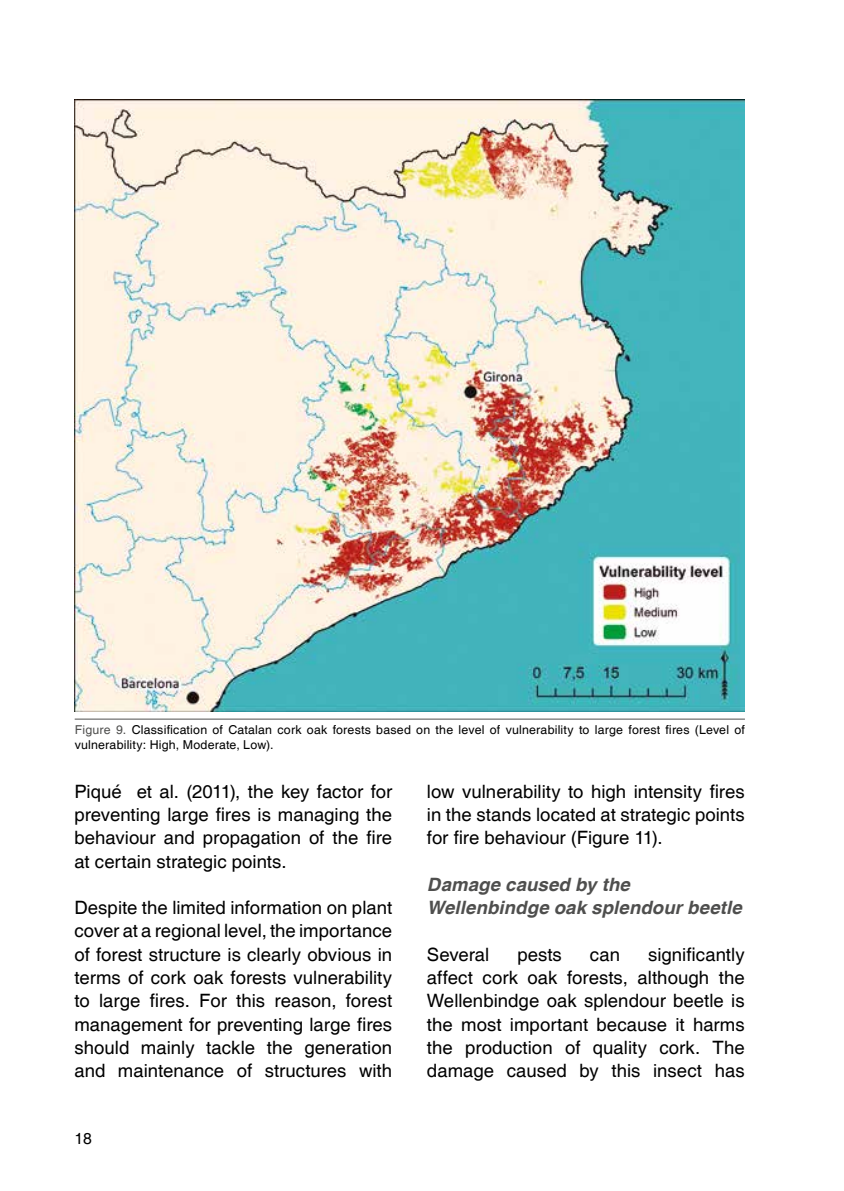
<style>
.page{position:relative;width:844px;height:1191px;background:#fff}
.page>*{position:absolute;margin:0;border:0;box-sizing:border-box;transform-origin:0 0}
.t1{font:18.38px/23.3px "Helvetica";color:#000;text-align:justify}
.t2{font:italic 700 18.38px/23.3px "Helvetica";letter-spacing:.005em;color:#4f4f4e}
.t3{font:15.75px "Helvetica";color:#000}
.t4{font:12.25px/14.7px "Helvetica";letter-spacing:.015em;color:#000}
.s1{color:#4f4f4e}
</style>
<div class="page">
<hr style="left:75px;top:718px;width:669px;height:1px;background:#4f4f4e">
<img style="left:75px;top:99px;width:669px;height:612px">
<p class="t4" style="left:75px;top:723px;width:671px"><span class="s1">Figure 9.</span> Classification of Catalan cork oak forests based on the level of vulnerability to large forest fires (Level of vulnerability: High, Moderate, Low).</p>
<p class="t1" style="left:74px;top:780px;width:319px">Piqué et al. (2011), the key factor for preventing large fires is managing the behaviour and propagation of the fire at certain strategic points.</p>
<p class="t1" style="left:74px;top:896px;width:319px">Despite the limited information on plant cover at a regional level, the importance of forest structure is clearly obvious in terms of cork oak forests vulnerability to large fires. For this reason, forest management for preventing large fires should mainly tackle the generation and maintenance of structures with</p>
<p class="t3" style="left:74px;top:1129px;width:19px">18</p>
<p class="t1" style="left:427px;top:780px;width:319px">low vulnerability to high intensity fires in the stands located at strategic points for fire behaviour (Figure 11).</p>
<p class="t2" style="left:427px;top:873px;width:316px">Damage caused by the<br>Wellenbindge oak splendour beetle</p>
<p class="t1" style="left:427px;top:943px;width:64px">Several</p>
<p class="t1" style="left:517px;top:943px;width:46px">pests</p>
<p class="t1" style="left:589px;top:943px;width:32px">can</p>
<p class="t1" style="left:427px;top:943px;width:319px;text-indent:221px">significantly affect cork oak forests, although the Wellenbindge oak splendour beetle is the most important because it harms the production of quality cork. The damage caused by this insect has</p>
</div>
